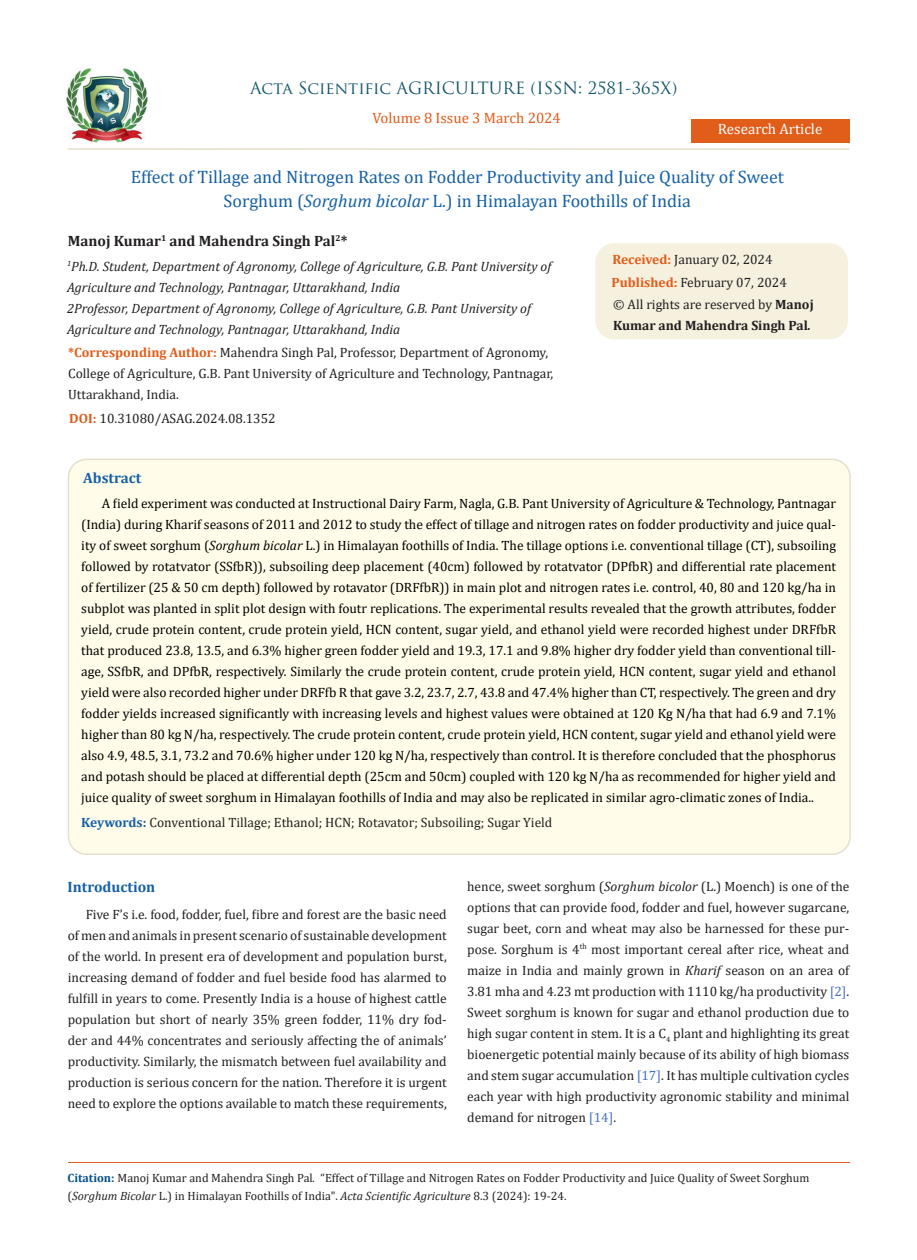
<style>
.page{position:relative;width:917px;height:1260px;background:#fff}
.page>*{position:absolute;margin:0;border:0;box-sizing:border-box;transform-origin:0 0}
.t1{font:18px/24px "Cambria";color:#1560a6;text-align:center}
.t2{font:16.5px "Trajan Pro";color:#0e546a}
.t3{font:700 15px "Cambria";color:#231f20}
.t4{font:15px "Cambria";color:#e05d1a}
.t5{font:700 15px "Cambria";color:#1560a6}
.t6{font:15px "Cambria";color:#fff}
.t7{font:13.5px/21px "Cambria";color:#000;text-align:justify}
.t8{font:13.5px/21px "Cambria";color:#231f20;text-align:justify}
.t9{font:italic 13.5px/21px "Cambria";color:#231f20}
.t10{font:700 13.5px/21px "Cambria";color:#231f20}
.t11{font:12px/18px "Cambria";color:#231f20}
.s1{font-style:italic}
.s2{font-weight:700;color:#e05d1a}
.s3{font-weight:400}
.s4{font-weight:700;color:#1560a6}
.s5{color:#4472c4}
.s6{font-weight:700;color:#035089}
</style>
<div class="page">
<img style="left:67px;top:68px;width:80px;height:74px">
<div style="left:690px;top:119px;width:159px;height:23px;background:#e05d1a"></div>
<div style="left:596px;top:244px;width:251px;height:95px;background:#f6f0df;border-radius:18px"></div>
<div style="left:595px;top:243px;width:252px;height:96px;border:2px solid #f6f0df;border-radius:18px"></div>
<div style="left:68px;top:459px;width:782px;height:395px;background:#fffde9;border-radius:18px"></div>
<div style="left:68px;top:459px;width:782px;height:396px;border:2px solid #e5dfce;border-radius:18px"></div>
<hr style="left:68px;top:1163px;width:781px;height:1px;background:#e05d1a">
<hr style="left:67px;top:148px;width:782px;height:2px;background:#e5dfce">
<p class="t2" style="left:250px;top:77px;width:429px">Acta Scientific AGRICULTURE (ISSN: 2581-365X)</p>
<p class="t4" style="left:372px;top:109px;width:190px">Volume 8 Issue 3 March 2024</p>
<p class="t6" style="left:717px;top:120px;width:106px">Research Article</p>
<p class="t1" style="left:131px;top:164px;width:654px">Effect of Tillage and Nitrogen Rates on Fodder Productivity and Juice Quality of Sweet<br>Sorghum (<span class="s1">Sorghum bicolar</span> L.) in Himalayan Foothills of India</p>
<p class="t3" style="left:68px;top:230px;width:281px">Manoj Kumar<sup>1</sup> and Mahendra Singh Pal<sup>2</sup>*</p>
<p class="t9" style="left:67px;top:255px;width:486px"><sup>1</sup>Ph.D. Student, Department of Agronomy, College of Agriculture, G.B. Pant University of<br>Agriculture and Technology, Pantnagar, Uttarakhand, India</p>
<p class="t9" style="left:67px;top:297px;width:465px">2Professor, Department of Agronomy, College of Agriculture, G.B. Pant University of<br>Agriculture and Technology, Pantnagar, Uttarakhand, India</p>
<p class="t8" style="left:68px;top:342px;width:486px;text-align:left"><span class="s2">*Corresponding Author:</span> Mahendra Singh Pal, Professor, Department of Agronomy,<br>College of Agriculture, G.B. Pant University of Agriculture and Technology, Pantnagar,<br>Uttarakhand, India.</p>
<p class="t8" style="left:612px;top:249px;width:162px"><span class="s2">Received:</span> January 02, 2024</p>
<p class="t8" style="left:611px;top:272px;width:177px"><span class="s2">Published:</span> February 07, 2024</p>
<p class="t10" style="left:613px;top:293px;width:202px"><span class="s3">© All rights are reserved by</span> Manoj<br>Kumar and Mahendra Singh Pal<span class="s1">.</span></p>
<p class="t8" style="left:69px;top:408px;width:208px"><span class="s2">DOI:</span> 10.31080/ASAG.2024.08.1352</p>
<p class="t5" style="left:83px;top:467px;width:60px">Abstract</p>
<p class="t7" style="left:81px;top:492px;width:756px;text-indent:21px">A field experiment was conducted at Instructional Dairy Farm, Nagla, G.B. Pant University of Agriculture &amp; Technology, Pantnagar (India) during Kharif seasons of 2011 and 2012 to study the effect of tillage and nitrogen rates on fodder productivity and juice qual&shy;ity of sweet sorghum (<span class="s1">Sorghum bicolar</span> L.) in Himalayan foothills of India. The tillage options i.e. conventional tillage (CT), subsoiling followed by rotatvator (SSfbR)), subsoiling deep placement (40cm) followed by rotatvator (DPfbR) and differential rate placement of fertilizer (25 &amp; 50 cm depth) followed by rotavator (DRFfbR)) in main plot and nitrogen rates i.e. control, 40, 80 and 120 kg/ha in subplot was planted in split plot design with foutr replications. The experimental results revealed that the growth attributes, fodder yield, crude protein content, crude protein yield, HCN content, sugar yield, and ethanol yield were recorded highest under DRFfbR that produced 23.8, 13.5, and 6.3% higher green fodder yield and 19.3, 17.1 and 9.8% higher dry fodder yield than conventional till&shy;age, SSfbR, and DPfbR, respectively. Similarly the crude protein content, crude protein yield, HCN content, sugar yield and ethanol yield were also recorded higher under DRFfb R that gave 3.2, 23.7, 2.7, 43.8 and 47.4% higher than CT, respectively. The green and dry fodder yields increased significantly with increasing levels and highest values were obtained at 120 Kg N/ha that had 6.9 and 7.1% higher than 80 kg N/ha, respectively. The crude protein content, crude protein yield, HCN content, sugar yield and ethanol yield were also 4.9, 48.5, 3.1, 73.2 and 70.6% higher under 120 kg N/ha, respectively than control. It is therefore concluded that the phosphorus and potash should be placed at differential depth (25cm and 50cm) coupled with 120 kg N/ha as recommended for higher yield and juice quality of sweet sorghum in Himalayan foothills of India and may also be replicated in similar agro-climatic zones of India..</p>
<p class="t8" style="left:81px;top:812px;width:472px"><span class="s4">Keywords:</span> Conventional Tillage; Ethanol; HCN; Rotavator; Subsoiling; Sugar Yield</p>
<p class="t5" style="left:68px;top:876px;width:89px">Introduction</p>
<p class="t8" style="left:68px;top:904px;width:380px;text-indent:18px">Five F’s i.e. food, fodder, fuel, fibre and forest are the basic need of men and animals in present scenario of sustainable development of the world. In present era of development and population burst, increasing demand of fodder and fuel beside food has alarmed to fulfill in years to come. Presently India is a house of highest cattle population but short of nearly 35% green fodder, 11% dry fod&shy;der and 44% concentrates and seriously affecting the of animals’ productivity. Similarly, the mismatch between fuel availability and production is serious concern for the nation. Therefore it is urgent need to explore the options available to match these requirements,</p>
<p class="t8" style="left:467px;top:876px;width:383px">hence, sweet sorghum (<span class="s1">Sorghum bicolor</span> (L.) Moench) is one of the options that can provide food, fodder and fuel, however sugarcane, sugar beet, corn and wheat may also be harnessed for these pur&shy;pose. Sorghum is 4<sup>th</sup> most important cereal after rice, wheat and maize in India and mainly grown in <span class="s1">Kharif</span> season on an area of 3.81 mha and 4.23 mt production with 1110 kg/ha productivity <span class="s5">[2]</span>.<br>Sweet sorghum is known for sugar and ethanol production due to high sugar content in stem. It is a C<sub>4</sub> plant and highlighting its great bioenergetic potential mainly because of its ability of high biomass and stem sugar accumulation <span class="s5">[17]</span>. It has multiple cultivation cycles each year with high productivity agronomic stability and minimal demand for nitrogen <span class="s5">[14]</span>.</p>
<p class="t11" style="left:68px;top:1169px;width:743px"><span class="s6">Citation:</span> Manoj Kumar and Mahendra Singh Pal<span class="s1">.</span> “Effect of Tillage and Nitrogen Rates on Fodder Productivity and Juice Quality of Sweet Sorghum (<span class="s1">Sorghum Bicolar</span> L.) in Himalayan Foothills of India". <span class="s1">Acta Scientific Agriculture</span> 8.3 (2024): 19-24.</p>
</div>
